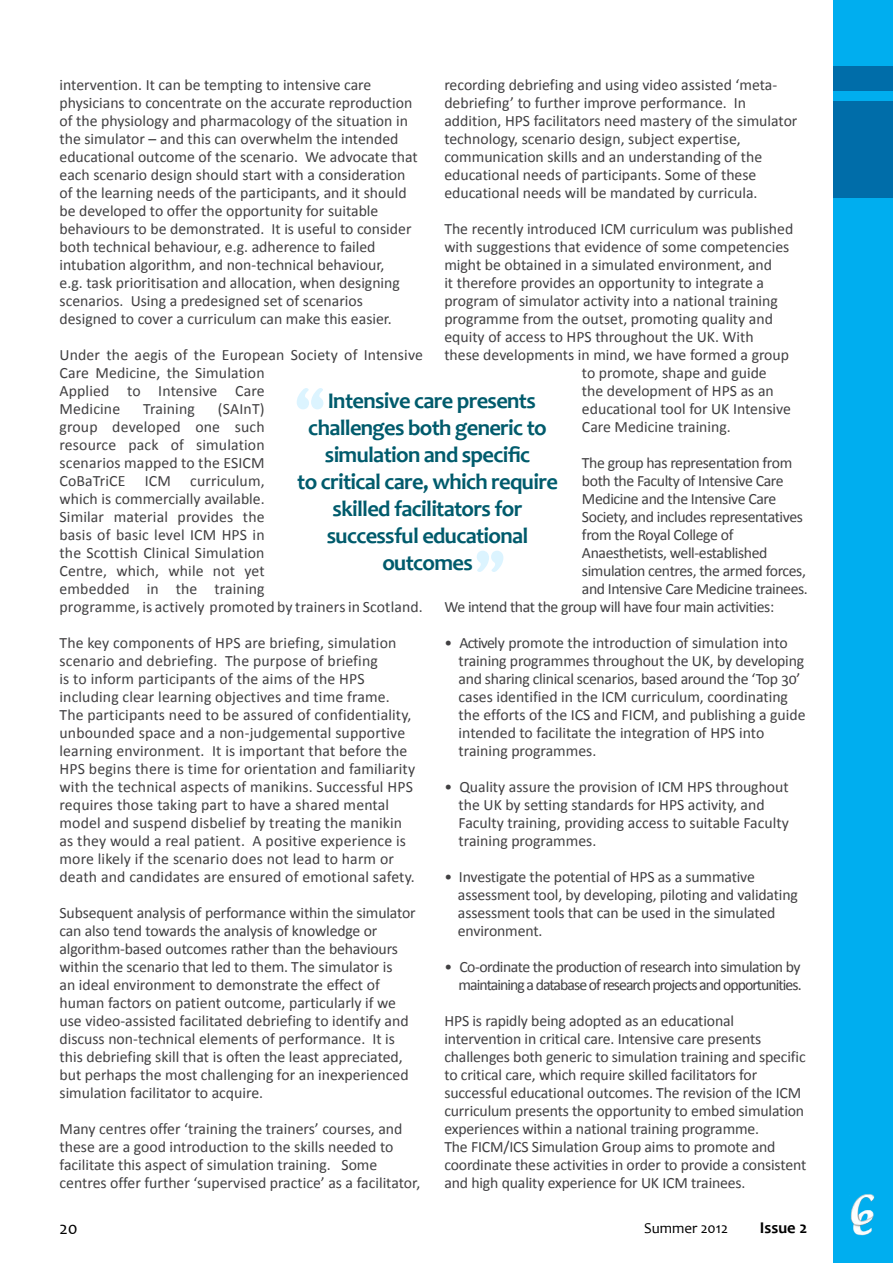
<style>
.page{position:relative;width:893px;height:1263px;background:#fff}
.page>*{position:absolute;margin:0;border:0;box-sizing:border-box;transform-origin:0 0}
.t1{font:700 22.5px/27px "Candara";letter-spacing:-.03em;color:#005b6c;text-align:center}
.t2{font:18px "Candara";color:#000}
.t3{font:700 16.5px "Candara";color:#000}
.t4{font:15.75px/18px "Calibri";color:#414042}
.t5{font:15.75px "Calibri";letter-spacing:-.025em;color:#414042}
.t6{font:15.75px/18px "Calibri";letter-spacing:-.06em;color:#414042;text-align:right}
.t7{font:15px "Candara";color:#000}
</style>
<div class="page">
<div style="left:833px;top:0;width:60px;height:1263px;background:#00aeef"></div>
<img style="left:850px;top:1194px;width:25px;height:42px">
<div style="left:833px;top:101px;width:60px;height:96px;background:#006da9"></div>
<div style="left:833px;top:66px;width:60px;height:24px;background:#006da9"></div>
<svg style="left:297px;top:388px;width:26px;height:21px"></svg>
<svg style="left:477px;top:551px;width:26px;height:21px"></svg>
<p class="t4" style="left:444px;top:75px;width:355px">recording debriefing and using video assisted ‘meta&shy;debriefing’ to further improve performance. In addition, HPS facilitators need mastery of the simulator technology, scenario design, subject expertise, communication skills and an understanding of the educational needs of participants. Some of these educational needs will be mandated by curricula.</p>
<p class="t4" style="left:444px;top:219px;width:350px">The recently introduced ICM curriculum was published</p>
<p class="t4" style="left:444px;top:237px;width:347px">with suggestions that evidence of some competencies</p>
<p class="t4" style="left:444px;top:255px;width:329px">might be obtained in a simulated environment, and</p>
<p class="t4" style="left:444px;top:273px;width:321px">it therefore provides an opportunity to integrate a</p>
<p class="t4" style="left:444px;top:291px;width:335px">program of simulator activity into a national training</p>
<p class="t4" style="left:444px;top:309px;width:330px">programme from the outset, promoting quality and</p>
<p class="t4" style="left:444px;top:327px;width:311px">equity of access to HPS throughout the UK. With</p>
<p class="t4" style="left:444px;top:345px;width:346px">these developments in mind, we have formed a group</p>
<p class="t4" style="left:582px;top:363px;width:186px">to promote, shape and guide</p>
<p class="t4" style="left:582px;top:381px;width:193px">the development of HPS as an</p>
<p class="t4" style="left:582px;top:399px;width:210px">educational tool for UK Intensive</p>
<p class="t4" style="left:582px;top:417px;width:150px">Care Medicine training.</p>
<p class="t5" style="left:582px;top:453px;width:212px">The group has representation from</p>
<p class="t5" style="left:582px;top:471px;width:203px">both the Faculty of Intensive Care</p>
<p class="t5" style="left:582px;top:489px;width:196px">Medicine and the Intensive Care</p>
<p class="t5" style="left:582px;top:507px;width:222px">Society, and includes representatives</p>
<p class="t5" style="left:582px;top:525px;width:153px">from the Royal College of</p>
<p class="t5" style="left:582px;top:543px;width:187px">Anaesthetists, well-established</p>
<p class="t5" style="left:582px;top:561px;width:225px">simulation centres, the armed forces,</p>
<p class="t5" style="left:582px;top:579px;width:227px">and Intensive Care Medicine trainees.</p>
<p class="t5" style="left:444px;top:597px;width:331px">We intend that the group will have four main activities:</p>
<p class="t4" style="left:459px;top:633px;width:348px;text-indent:-14px">• Actively promote the introduction of simulation into training programmes throughout the UK, by developing and sharing clinical scenarios, based around the ‘Top 30’ cases identified in the ICM curriculum, coordinating the efforts of the ICS and FICM, and publishing a guide intended to facilitate the integration of HPS into training programmes.</p>
<p class="t4" style="left:459px;top:777px;width:332px;text-indent:-14px">• Quality assure the provision of ICM HPS throughout the UK by setting standards for HPS activity, and Faculty training, providing access to suitable Faculty training programmes.</p>
<p class="t4" style="left:458px;top:867px;width:341px;text-indent:-14px">• Investigate the potential of HPS as a summative assessment tool, by developing, piloting and validating assessment tools that can be used in the simulated environment.</p>
<p class="t6" style="left:444px;top:957px;width:359px">• Co-ordinate the production of research into simulation by maintaining a database of research projects and opportunities.</p>
<p class="t4" style="left:444px;top:1011px;width:363px">HPS is rapidly being adopted as an educational intervention in critical care. Intensive care presents challenges both generic to simulation training and specific to critical care, which require skilled facilitators for successful educational outcomes. The revision of the ICM curriculum presents the opportunity to embed simulation experiences within a national training programme.<br>The FICM/ICS Simulation Group aims to promote and coordinate these activities in order to provide a consistent and high quality experience for UK ICM trainees.</p>
<p class="t4" style="left:60px;top:75px;width:360px">intervention. It can be tempting to intensive care physicians to concentrate on the accurate reproduction of the physiology and pharmacology of the situation in the simulator – and this can overwhelm the intended educational outcome of the scenario. We advocate that each scenario design should start with a consideration of the learning needs of the participants, and it should be developed to offer the opportunity for suitable behaviours to be demonstrated. It is useful to consider both technical behaviour, e.g. adherence to failed intubation algorithm, and non-technical behaviour,<br>e.g. task prioritisation and allocation, when designing scenarios. Using a predesigned set of scenarios designed to cover a curriculum can make this easier.</p>
<p class="t4" style="left:60px;top:345px;width:365px">Under the aegis of the European Society of Intensive<br>Care Medicine, the Simulation<br>Applied to Intensive Care<br>Medicine</p>
<h1 class="t1" style="left:297px;top:387px;width:262px">Intensive care presents challenges both generic to simulation and specific<br>to critical care, which require skilled facilitators for successful educational outcomes</h1>
<p class="t4" style="left:60px;top:399px;width:365px;text-indent:158px">(SAInT)<br>group developed one such<br>resource pack of simulation<br>scenarios mapped to the ESICM<br>CoBaTriCE ICM curriculum,<br>which is commercially available.<br>Similar material provides the<br>basis of basic level ICM HPS in<br>the Scottish Clinical Simulation<br>Centre, which, while not yet<br>embedded in the training<br>programme, is actively promoted by trainers in Scotland.</p>
<p class="t4" style="left:60px;top:633px;width:357px">The key components of HPS are briefing, simulation scenario and debriefing. The purpose of briefing<br>is to inform participants of the aims of the HPS including clear learning objectives and time frame.<br>The participants need to be assured of confidentiality, unbounded space and a non-judgemental supportive learning environment. It is important that before the HPS begins there is time for orientation and familiarity with the technical aspects of manikins. Successful HPS requires those taking part to have a shared mental model and suspend disbelief by treating the manikin as they would a real patient. A positive experience is more likely if the scenario does not lead to harm or death and candidates are ensured of emotional safety.</p>
<p class="t4" style="left:60px;top:903px;width:358px">Subsequent analysis of performance within the simulator can also tend towards the analysis of knowledge or algorithm-based outcomes rather than the behaviours within the scenario that led to them. The simulator is<br>an ideal environment to demonstrate the effect of human factors on patient outcome, particularly if we use video-assisted facilitated debriefing to identify and discuss non-technical elements of performance. It is this debriefing skill that is often the least appreciated, but perhaps the most challenging for an inexperienced simulation facilitator to acquire.</p>
<p class="t4" style="left:60px;top:1119px;width:362px">Many centres offer ‘training the trainers’ courses, and these are a good introduction to the skills needed to facilitate this aspect of simulation training. Some centres offer further ‘supervised practice’ as a facilitator,</p>
<p class="t4" style="left:143px;top:399px;width:53px">Training</p>
<p class="t2" style="left:60px;top:1217px;width:20px">20</p>
<p class="t7" style="left:644px;top:1219px;width:85px">Summer 2012</p>
<p class="t3" style="left:760px;top:1218px;width:49px">Issue 2</p>
</div>
